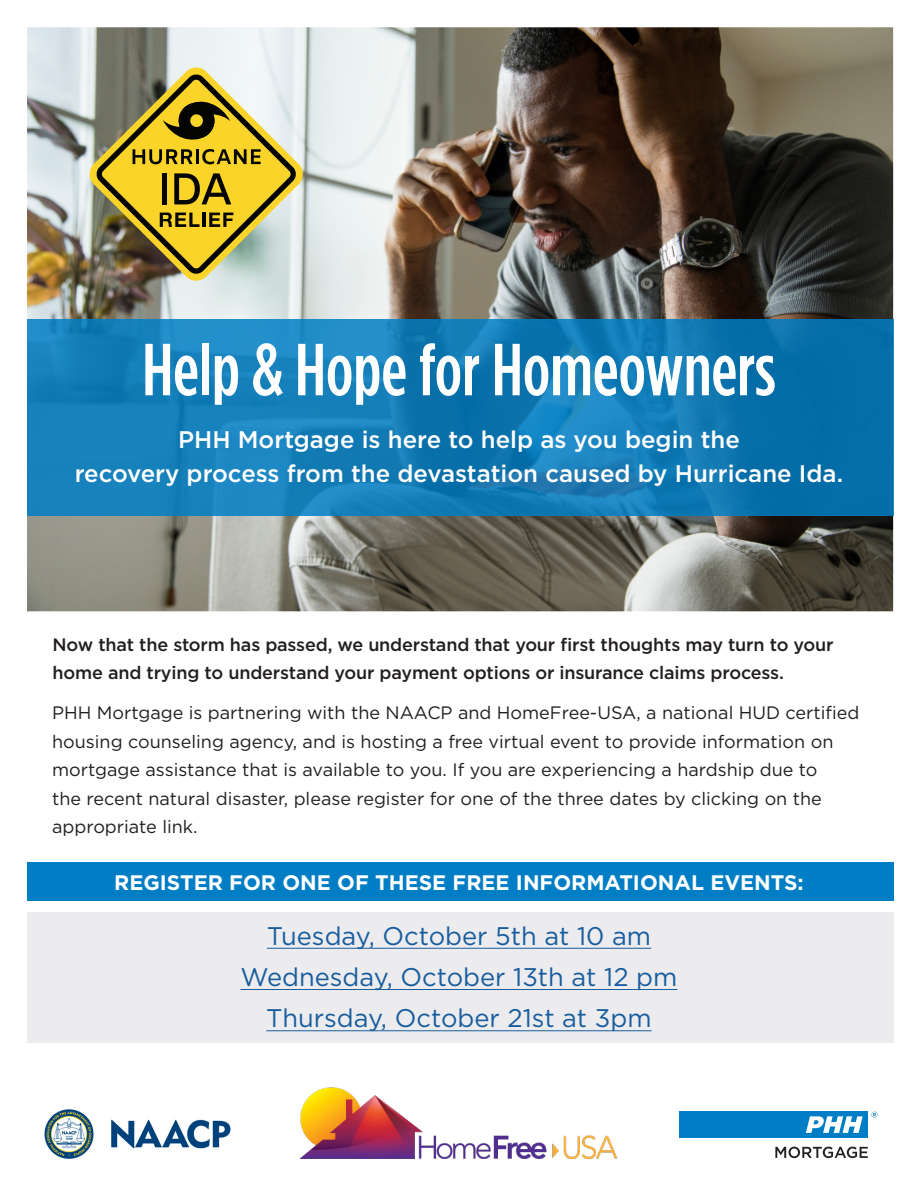
<style>
.page{position:relative;width:918px;height:1188px;background:#fff}
.page>*{position:absolute;margin:0;border:0;box-sizing:border-box;transform-origin:0 0}
.t1{font:500 73.5px "Gotham Condensed";color:#fff}
.t2{font:25.5px "Gotham";color:#175d9e}
.t3{font:500 24px/34.5px "Gotham";color:#fff;text-align:center}
.t4{font:700 21px "Gotham";color:#fff}
.t5{font:18px/28.5px "Gotham";color:#231f20}
.t6{font:500 18px/28.5px "Gotham";letter-spacing:-.01em;color:#231f20}
</style>
<div class="page">
<div style="left:27px;top:862px;width:866px;height:39px;background:#007ec5"></div>
<div style="left:27px;top:912px;width:866px;height:131px;background:#ececee"></div>
<img style="left:44px;top:1109px;width:187px;height:50px">
<img style="left:299px;top:1087px;width:319px;height:72px">
<svg style="left:775px;top:1147px;width:93px;height:11px"></svg>
<svg style="left:871px;top:1112px;width:6px;height:6px"></svg>
<div style="left:679px;top:1112px;width:189px;height:26px;background:#007ec5"></div>
<svg style="left:806px;top:1116px;width:57px;height:17px"></svg>
<img style="left:27px;top:27px;width:866px;height:584px">
<svg style="left:27px;top:319px;width:866px;height:197px;background:#117bb5"></svg>
<svg style="left:90px;top:68px;width:213px;height:213px;background:#c1c2ae"></svg>
<svg style="left:96px;top:74px;width:201px;height:200px;background:#af9f4c"></svg>
<hr style="left:267px;top:948px;width:384px;height:1px;background:#175d9e">
<hr style="left:241px;top:989px;width:436px;height:1px;background:#175d9e">
<hr style="left:266px;top:1031px;width:386px;height:1px;background:#175d9e">
<p class="t1" style="left:142px;top:329px;width:635px">Help &amp; Hope for Homeowners</p>
<p class="t3" style="left:75px;top:422px;width:770px">PHH Mortgage is here to help as you begin the<br>recovery process from the devastation caused by Hurricane Ida.</p>
<p class="t6" style="left:53px;top:630px;width:782px">Now that the storm has passed, we understand that your first thoughts may turn to your home and trying to understand your payment options or insurance claims process.</p>
<p class="t5" style="left:52px;top:698px;width:809px">PHH Mortgage is partnering with the NAACP and HomeFree-USA, a national HUD certified housing counseling agency, and is hosting a free virtual event to provide information on mortgage assistance that is available to you. If you are experiencing a hardship due to<br>the recent natural disaster, please register for one of the three dates by clicking on the appropriate link.</p>
<p class="t4" style="left:114px;top:868px;width:691px">REGISTER FOR ONE OF THESE FREE INFORMATIONAL EVENTS:</p>
<p class="t2" style="left:267px;top:920px;width:386px">Tuesday, October 5th at 10 am</p>
<p class="t2" style="left:241px;top:961px;width:438px">Wednesday, October 13th at 12 pm</p>
<p class="t2" style="left:266px;top:1002px;width:387px">Thursday, October 21st at 3pm</p>
</div>
